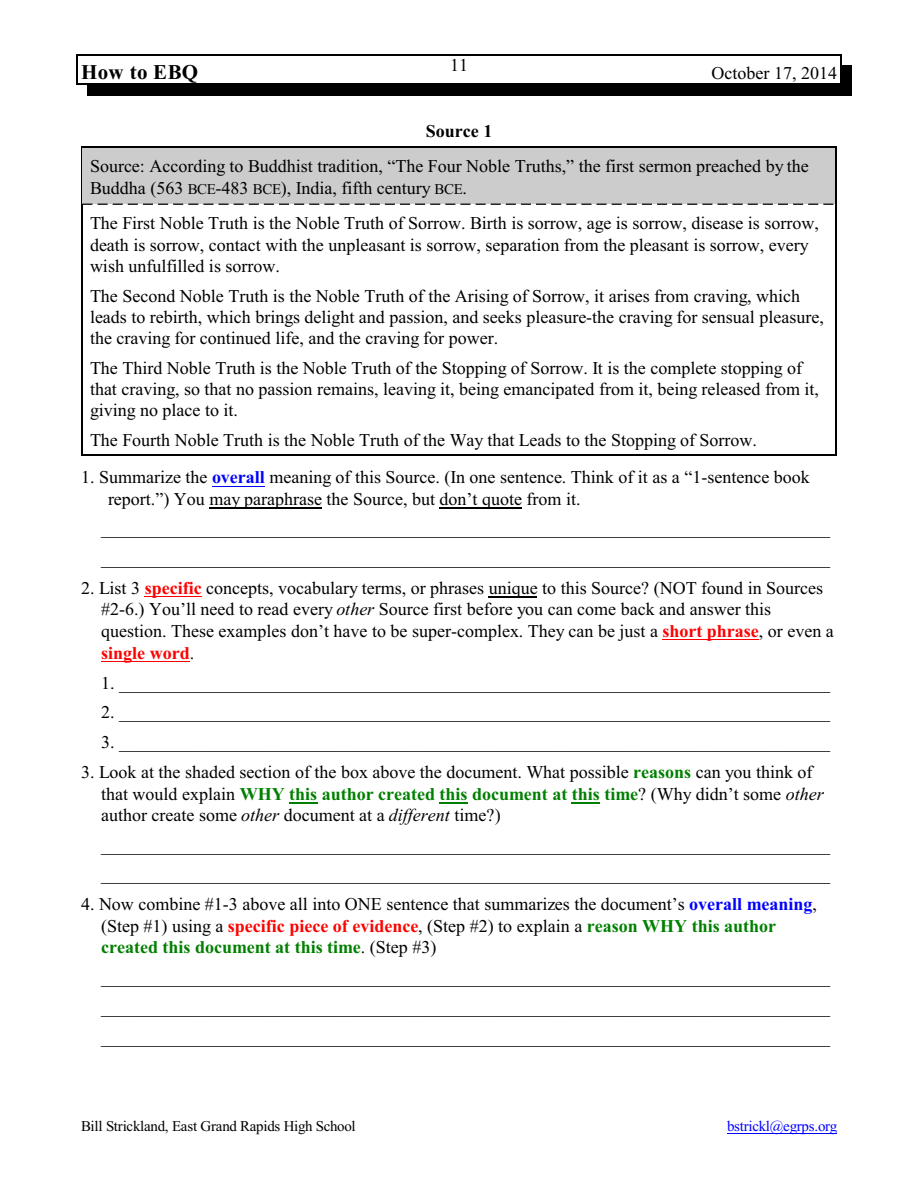
<style>
.page{position:relative;width:918px;height:1188px;background:#fff}
.page>*{position:absolute;margin:0;border:0;box-sizing:border-box;transform-origin:0 0}
.t1{font:700 21px "Times New Roman";letter-spacing:.015em;color:#000}
.t2{font:18px/21.3px "Times New Roman";color:#000}
.t3{font:700 18px "Times New Roman";color:#000}
.t4{font:15px "Times New Roman";letter-spacing:-.02em;color:#000}
.t5{font:15px "Times New Roman";letter-spacing:-.015em;color:#00f}
.s1{font-size:15px}
.s2{font-weight:700;color:#00f}
.s3{font-weight:700;color:#f00}
.s4{font-style:italic}
.s5{font-weight:700;color:#008000}
</style>
<div class="page">
<hr style="left:76px;top:54px;width:2px;height:31px;background:#000">
<hr style="left:840px;top:54px;width:1px;height:31px;background:#000">
<hr style="left:76px;top:54px;width:765px;height:1px;background:#000">
<hr style="left:76px;top:84px;width:765px;height:1px;background:#000">
<div style="left:841px;top:65px;width:11px;height:31px;background:#000"></div>
<div style="left:87px;top:85px;width:765px;height:11px;background:#000"></div>
<hr style="left:81px;top:147px;width:1px;height:56px;background:#000">
<hr style="left:836px;top:147px;width:1px;height:56px;background:#000">
<hr style="left:81px;top:147px;width:756px;height:1px;background:#000">
<div style="left:82px;top:148px;width:753px;height:55px;background:#ccc"></div>
<hr style="left:81px;top:204px;width:1px;height:252px;background:#000">
<hr style="left:836px;top:204px;width:1px;height:252px;background:#000">
<hr style="left:81px;top:454px;width:756px;height:2px;background:#000">
<svg style="left:82px;top:204px;width:752px;height:1px"></svg>
<hr style="left:212px;top:486px;width:53px;height:1px;background:#00f">
<hr style="left:209px;top:507px;width:113px;height:1px;background:#000">
<hr style="left:439px;top:507px;width:82px;height:1px;background:#000">
<hr style="left:145px;top:596px;width:57px;height:1px;background:#f00">
<hr style="left:489px;top:597px;width:48px;height:1px;background:#000">
<hr style="left:662px;top:639px;width:97px;height:1px;background:#f00">
<hr style="left:101px;top:661px;width:89px;height:1px;background:#f00">
<svg style="left:289px;top:802px;width:28px;height:1px"></svg>
<svg style="left:440px;top:802px;width:28px;height:1px"></svg>
<svg style="left:572px;top:802px;width:28px;height:1px"></svg>
<hr style="left:727px;top:1133px;width:110px;height:1px;background:#00f">
<p class="t2" style="left:450px;top:56px;width:19px">11</p>
<p class="t1" style="left:81px;top:65px;width:119px">How to EBQ</p>
<p class="t2" style="left:712px;top:64px;width:127px">October 17, 2014</p>
<p class="t3" style="left:426px;top:125px;width:68px">Source 1</p>
<p class="t2" style="left:90px;top:157px;width:720px">Source: According to Buddhist tradition, “The Four Noble Truths,” the first sermon preached by the<br>Buddha (563 <span class="s1">BCE</span>-483 <span class="s1">BCE</span>), India, fifth century <span class="s1">BCE</span>.</p>
<p class="t2" style="left:90px;top:214px;width:730px">The First Noble Truth is the Noble Truth of Sorrow. Birth is sorrow, age is sorrow, disease is sorrow, death is sorrow, contact with the unpleasant is sorrow, separation from the pleasant is sorrow, every wish unfulfilled is sorrow.</p>
<p class="t2" style="left:90px;top:287px;width:735px">The Second Noble Truth is the Noble Truth of the Arising of Sorrow, it arises from craving, which leads to rebirth, which brings delight and passion, and seeks pleasure-the craving for sensual pleasure, the craving for continued life, and the craving for power.</p>
<p class="t2" style="left:90px;top:359px;width:731px">The Third Noble Truth is the Noble Truth of the Stopping of Sorrow. It is the complete stopping of that craving, so that no passion remains, leaving it, being emancipated from it, being released from it, giving no place to it.</p>
<p class="t2" style="left:90px;top:431px;width:669px">The Fourth Noble Truth is the Noble Truth of the Way that Leads to the Stopping of Sorrow.</p>
<p class="t2" style="left:108px;top:469px;width:703px;text-indent:-27px">1. Summarize the <span class="s2">overall</span> meaning of this Source. (In one sentence. Think of it as a “1-sentence book report.”) You may paraphrase the Source, but don’t quote from it.</p>
<p class="t2" style="left:101px;top:515px;width:730px;line-height:29.7px">_________________________________________________________________________________ _________________________________________________________________________________</p>
<p class="t2" style="left:101px;top:579px;width:734px;text-indent:-20px">2. List 3 <span class="s3">specific</span> concepts, vocabulary terms, or phrases unique to this Source? (NOT found in Sources #2-6.) You’ll need to read every <span class="s4">other</span> Source first before you can come back and answer this question. These examples don’t have to be super-complex. They can be just a <span class="s3">short phrase</span>, or even a <span class="s3">single word</span>.</p>
<p class="t2" style="left:101px;top:674px;width:730px">1. _______________________________________________________________________________</p>
<p class="t2" style="left:101px;top:703px;width:730px">2. _______________________________________________________________________________</p>
<p class="t2" style="left:101px;top:733px;width:730px">3. _______________________________________________________________________________</p>
<p class="t2" style="left:101px;top:763px;width:724px;text-indent:-20px">3. Look at the shaded section of the box above the document. What possible <span class="s5">reasons</span> can you think of that would explain <span class="s5">WHY this author created this document at this time</span>? (Why didn’t some <span class="s4">other </span>author create some <span class="s4">other</span> document at a <span class="s4">different</span> time?)</p>
<p class="t2" style="left:101px;top:831px;width:730px;line-height:29.7px">_________________________________________________________________________________ _________________________________________________________________________________</p>
<p class="t2" style="left:101px;top:895px;width:717px;text-indent:-20px">4. Now combine #1-3 above all into ONE sentence that summarizes the document’s <span class="s2">overall meaning</span>, (Step #1) using a <span class="s3">specific piece of evidence</span>, (Step #2) to explain a <span class="s5">reason WHY this author created this document at this time</span>. (Step #3)</p>
<p class="t2" style="left:101px;top:964px;width:730px;line-height:29.7px;text-align:justify">_________________________________________________________________________________ _________________________________________________________________________________ _________________________________________________________________________________</p>
<p class="t4" style="left:81px;top:1120px;width:276px">Bill Strickland, East Grand Rapids High School</p>
<p class="t5" style="left:727px;top:1120px;width:112px">bstrickl@egrps.org</p>
</div>
